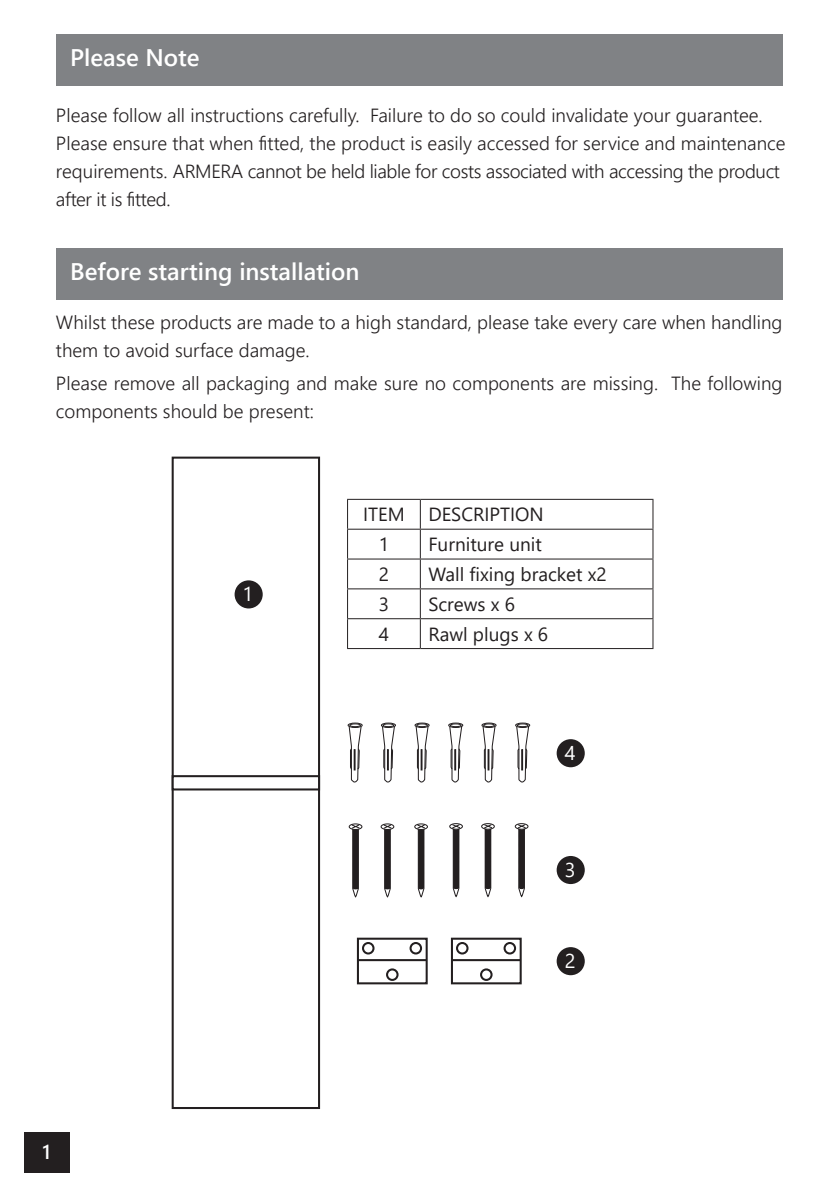
<style>
.page{position:relative;width:840px;height:1191px;background:#fff}
.page>*{position:absolute;margin:0;border:0;box-sizing:border-box;transform-origin:0 0}
.t1{font:600 24px "Segoe UI";color:#fff}
.t2{font:20px "Segoe UI";color:#fff}
.t3{font:600 20px "Segoe UI";color:#fff}
.t4{font:300 19px/28px "Segoe UI";color:#231f20}
.t5{font:19px "Segoe UI";color:#231f20}
</style>
<div class="page">
<div style="left:171px;top:456px;width:149px;height:653px;border:2px solid #231f20"></div>
<div style="left:171px;top:775px;width:149px;height:15px;border:2px solid #231f20"></div>
<div style="left:357px;top:937px;width:70px;height:47px;background:#fff;border:2px solid #231f20"></div>
<div style="left:362px;top:942px;width:12px;height:12px;border:2px solid #231f20;border-radius:50%"></div>
<div style="left:409px;top:942px;width:13px;height:12px;border:2px solid #231f20;border-radius:50%"></div>
<hr style="left:358px;top:959px;width:68px;height:2px;background:#231f20">
<div style="left:386px;top:968px;width:12px;height:13px;border:2px solid #231f20;border-radius:50%"></div>
<div style="left:450px;top:937px;width:71px;height:47px;background:#fff;border:2px solid #231f20"></div>
<div style="left:456px;top:942px;width:12px;height:12px;border:2px solid #231f20;border-radius:50%"></div>
<div style="left:503px;top:942px;width:13px;height:12px;border:2px solid #231f20;border-radius:50%"></div>
<hr style="left:451px;top:959px;width:69px;height:2px;background:#231f20">
<div style="left:480px;top:968px;width:12px;height:13px;border:2px solid #231f20;border-radius:50%"></div>
<div style="left:449px;top:823px;width:13px;height:6px;border:1px solid #231f20;border-radius:50%"></div>
<svg style="left:451px;top:823px;width:10px;height:74px"></svg>
<div style="left:347px;top:722px;width:15px;height:6px;border:1px solid #231f20;border-radius:50%"></div>
<svg style="left:348px;top:723px;width:14px;height:60px"></svg>
<div style="left:353px;top:749px;width:2px;height:21px;background:#fff;border:1px solid #231f20"></div>
<div style="left:380px;top:722px;width:16px;height:6px;border:1px solid #231f20;border-radius:50%"></div>
<svg style="left:381px;top:723px;width:14px;height:60px"></svg>
<div style="left:481px;top:823px;width:13px;height:6px;border:1px solid #231f20;border-radius:50%"></div>
<svg style="left:483px;top:823px;width:9px;height:74px"></svg>
<div style="left:414px;top:722px;width:15px;height:6px;border:1px solid #231f20;border-radius:50%"></div>
<svg style="left:415px;top:723px;width:14px;height:60px"></svg>
<div style="left:420px;top:749px;width:2px;height:21px;background:#fff;border:1px solid #231f20"></div>
<div style="left:514px;top:823px;width:14px;height:6px;border:1px solid #231f20;border-radius:50%"></div>
<svg style="left:516px;top:823px;width:10px;height:74px"></svg>
<div style="left:348px;top:823px;width:14px;height:7px;border:1px solid #231f20;border-radius:50%"></div>
<svg style="left:350px;top:823px;width:10px;height:74px"></svg>
<div style="left:380px;top:823px;width:14px;height:7px;border:1px solid #231f20;border-radius:50%"></div>
<svg style="left:382px;top:823px;width:10px;height:74px"></svg>
<div style="left:414px;top:823px;width:13px;height:7px;border:1px solid #231f20;border-radius:50%"></div>
<svg style="left:416px;top:823px;width:10px;height:74px"></svg>
<div style="left:448px;top:722px;width:15px;height:6px;border:1px solid #231f20;border-radius:50%"></div>
<svg style="left:448px;top:723px;width:14px;height:60px"></svg>
<div style="left:454px;top:749px;width:2px;height:21px;background:#fff;border:1px solid #231f20"></div>
<div style="left:481px;top:722px;width:15px;height:6px;border:1px solid #231f20;border-radius:50%"></div>
<svg style="left:481px;top:723px;width:15px;height:60px"></svg>
<div style="left:487px;top:749px;width:2px;height:21px;background:#fff;border:1px solid #231f20"></div>
<div style="left:515px;top:722px;width:15px;height:6px;border:1px solid #231f20;border-radius:50%"></div>
<svg style="left:515px;top:723px;width:14px;height:60px"></svg>
<div style="left:521px;top:749px;width:2px;height:21px;background:#fff;border:1px solid #231f20"></div>
<div style="left:25px;top:1132px;width:45px;height:41px;background:#231f20"></div>
<div style="left:56px;top:248px;width:726px;height:52px;background:#808285"></div>
<div style="left:56px;top:34px;width:726px;height:52px;background:#808285"></div>
<div style="left:556px;top:739px;width:28px;height:28px;background:#231f20;border-radius:50%"></div>
<div style="left:556px;top:947px;width:28px;height:28px;background:#231f20;border-radius:50%"></div>
<div style="left:234px;top:580px;width:28px;height:28px;background:#231f20;border-radius:50%"></div>
<div style="left:556px;top:856px;width:28px;height:28px;background:#231f20;border-radius:50%"></div>
<hr style="left:347px;top:499px;width:73px;height:1px;background:#231f20">
<hr style="left:420px;top:499px;width:233px;height:1px;background:#231f20">
<hr style="left:347px;top:528px;width:73px;height:1px;background:#231f20">
<hr style="left:420px;top:528px;width:233px;height:1px;background:#231f20">
<hr style="left:347px;top:558px;width:73px;height:1px;background:#231f20">
<hr style="left:420px;top:558px;width:233px;height:1px;background:#231f20">
<hr style="left:347px;top:588px;width:73px;height:1px;background:#231f20">
<hr style="left:420px;top:588px;width:233px;height:1px;background:#231f20">
<hr style="left:347px;top:618px;width:73px;height:1px;background:#231f20">
<svg style="left:347px;top:500px;width:1px;height:148px"></svg>
<hr style="left:420px;top:618px;width:233px;height:1px;background:#231f20">
<svg style="left:419px;top:500px;width:1px;height:148px"></svg>
<svg style="left:652px;top:500px;width:1px;height:148px"></svg>
<hr style="left:347px;top:648px;width:73px;height:1px;background:#231f20">
<hr style="left:420px;top:648px;width:233px;height:1px;background:#231f20">
<p class="t1" style="left:70px;top:35px;width:131px">Please Note</p>
<p class="t4" style="left:56px;top:100px;width:730px">Please follow all instructions carefully. Failure to do so could invalidate your guarantee.<br>Please ensure that when fitted, the product is easily accessed for service and maintenance requirements. ARMERA cannot be held liable for costs associated with accessing the product after it is fitted.</p>
<p class="t1" style="left:70px;top:249px;width:291px">Before starting installation</p>
<p class="t4" style="left:56px;top:306px;width:727px">Whilst these products are made to a high standard, please take every care when handling them to avoid surface damage.</p>
<p class="t4" style="left:56px;top:368px;width:727px">Please remove all packaging and make sure no components are missing. The following components should be present:</p>
<p class="t3" style="left:42px;top:1132px;width:10px">1</p>
<p class="t2" style="left:242px;top:575px;width:12px">1</p>
<p class="t5" style="left:363px;top:496px;width:43px">ITEM</p>
<p class="t5" style="left:428px;top:496px;width:117px">DESCRIPTION</p>
<p class="t5" style="left:378px;top:526px;width:12px">1</p>
<p class="t5" style="left:428px;top:526px;width:115px">Furniture unit</p>
<p class="t5" style="left:378px;top:556px;width:12px">2</p>
<p class="t5" style="left:428px;top:556px;width:180px">Wall fixing bracket x2</p>
<p class="t5" style="left:378px;top:586px;width:12px">3</p>
<p class="t5" style="left:428px;top:586px;width:88px">Screws x 6</p>
<p class="t5" style="left:378px;top:616px;width:12px">4</p>
<p class="t5" style="left:428px;top:616px;width:121px">Rawl plugs x 6</p>
<p class="t2" style="left:564px;top:734px;width:12px">4</p>
<p class="t2" style="left:564px;top:850px;width:12px">3</p>
<p class="t2" style="left:564px;top:941px;width:12px">2</p>
</div>
